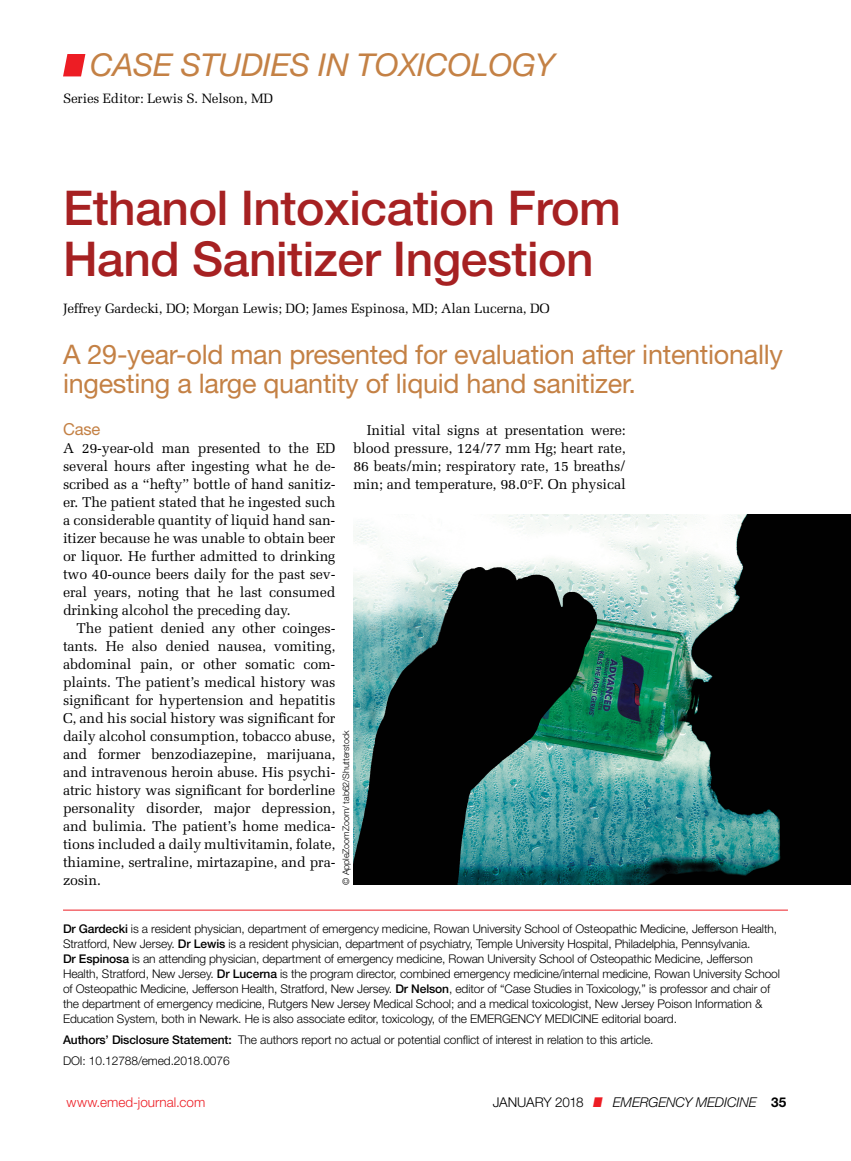
<style>
.page{position:relative;width:851px;height:1161px;background:#fff}
.page>*{position:absolute;margin:0;border:0;box-sizing:border-box;transform-origin:0 0}
.t1{font:500 48px/51px "Helvetica Neue LT Std";letter-spacing:-.01em;color:#a62122}
.t2{font:italic 31.5px "Helvetica Neue LT Std";letter-spacing:-.01em;color:#c48145}
.t3{font:27px/28.5px "Helvetica Neue LT Std";letter-spacing:-.01em;color:#c48145}
.t4{font:16.5px "Helvetica Neue LT Std";color:#c48145}
.t5{font:14.25px/18px "Melior LT Std";letter-spacing:-.01em;color:#000;text-align:justify}
.t6{font:13.5px "Melior LT Std";letter-spacing:-.01em;color:#000}
.t7{font:italic 300 13.5px "Helvetica Neue LT Std";letter-spacing:-.005em;color:#000}
.t8{font:300 13.5px "Helvetica Neue LT Std";color:#ed1d24}
.t9{font:300 12px/15px "Helvetica Neue LT Std";letter-spacing:-.01em;color:#000}
.t10{font:300 9px "Helvetica Neue LT Std";letter-spacing:-.01em;color:#000}
.s1{font-weight:500}
.s2{font-style:normal}
.s3{font-weight:900;color:#ed1d24}
.s4{font-weight:700;font-style:normal}
</style>
<div class="page">
<svg style="left:63px;top:54px;width:22px;height:22px"></svg>
<hr style="left:63px;top:910px;width:725px;height:1px;background:#ed1d24">
<img style="left:353px;top:514px;width:497px;height:371px">
<h2 class="t2" style="left:90px;top:46px;width:466px">CASE STUDIES IN TOXICOLOGY</h2>
<p class="t6" style="left:63px;top:91px;width:212px">Series Editor: Lewis S. Nelson, MD</p>
<h1 class="t1" style="left:63px;top:182px;width:559px">Ethanol Intoxication From<br>Hand Sanitizer Ingestion</h1>
<p class="t6" style="left:63px;top:301px;width:488px">Jeffrey Gardecki, DO; Morgan Lewis; DO; James Espinosa, MD; Alan Lucerna, DO</p>
<h3 class="t3" style="left:63px;top:340px;width:721px">A 29-year-old man presented for evaluation after intentionally ingesting a large quantity of liquid hand sanitizer.</h3>
<p class="t4" style="left:63px;top:419px;width:39px">Case</p>
<p class="t5" style="left:63px;top:439px;width:274px">A 29-year-old man presented to the ED several hours after ingesting what he de&shy;scribed as a “hefty” bottle of hand sanitiz&shy;er. The patient stated that he ingested such a considerable quantity of liquid hand san&shy;itizer because he was unable to obtain beer or liquor. He further admitted to drinking two 40-ounce beers daily for the past sev&shy;eral years, noting that he last consumed drinking alcohol the preceding day.</p>
<p class="t5" style="left:63px;top:619px;width:274px;text-indent:13px">The patient denied any other coinges&shy;tants. He also denied nausea, vomiting, abdominal pain, or other somatic com&shy;plaints. The patient’s medical history was significant for hypertension and hepatitis C, and his social history was significant for daily alcohol consumption, tobacco abuse, and former benzodiazepine, marijuana, and intravenous heroin abuse. His psychi&shy;atric history was significant for borderline personality disorder, major depression, and bulimia. The patient’s home medica&shy;tions included a daily multivitamin, folate, thiamine, sertraline, mirtazapine, and pra&shy;zosin.</p>
<p class="t5" style="left:353px;top:421px;width:274px;text-indent:13px">Initial vital signs at presentation were: blood pressure, 124/77 mm Hg; heart rate, 86 beats/min; respiratory rate, 15 breaths/ min; and temperature, 98.0°F. On physical</p>
<p class="t10" style="left:340px;top:885px;width:156px;rotate:-90deg">© AppleZoomZoom/ tab62/Shutterstock</p>
<p class="t9" style="left:63px;top:921px;width:718px"><span class="s1">Dr Gardecki</span> is a resident physician, department of emergency medicine, Rowan University School of Osteopathic Medicine, Jefferson Health, Stratford, New Jersey. <span class="s1">Dr Lewis</span> is a resident physician, department of psychiatry, Temple University Hospital, Philadelphia, Pennsylvania.<br><span class="s1">Dr Espinosa</span> is an attending physician, department of emergency medicine, Rowan University School of Osteopathic Medicine, Jefferson Health, Stratford, New Jersey. <span class="s1">Dr Lucerna</span> is the program director, combined emergency medicine/internal medicine, Rowan University School of Osteopathic Medicine, Jefferson Health, Stratford, New Jersey. <span class="s1">Dr Nelson</span>, editor of “Case Studies in Toxicology,” is professor and chair of the department of emergency medicine, Rutgers New Jersey Medical School; and a medical toxicologist, New Jersey Poison Information &amp; Education System, both in Newark. He is also associate editor, toxicology, of the EMERGENCY MEDICINE editorial board.</p>
<p class="t9" style="left:63px;top:1029px;width:592px;line-height:21px"><span class="s1">Authors’ Disclosure Statement:</span> The authors report no actual or potential conflict of interest in relation to this article.<br>DOI: 10.12788/emed.2018.0076</p>
<p class="t8" style="left:67px;top:1094px;width:140px">www.emed-journal.com</p>
<p class="t7" style="left:492px;top:1094px;width:295px"><span class="s2">JANUARY 2018</span> <span class="s3">I</span> EMERGENCY MEDICINE <span class="s4">35</span></p>
</div>
